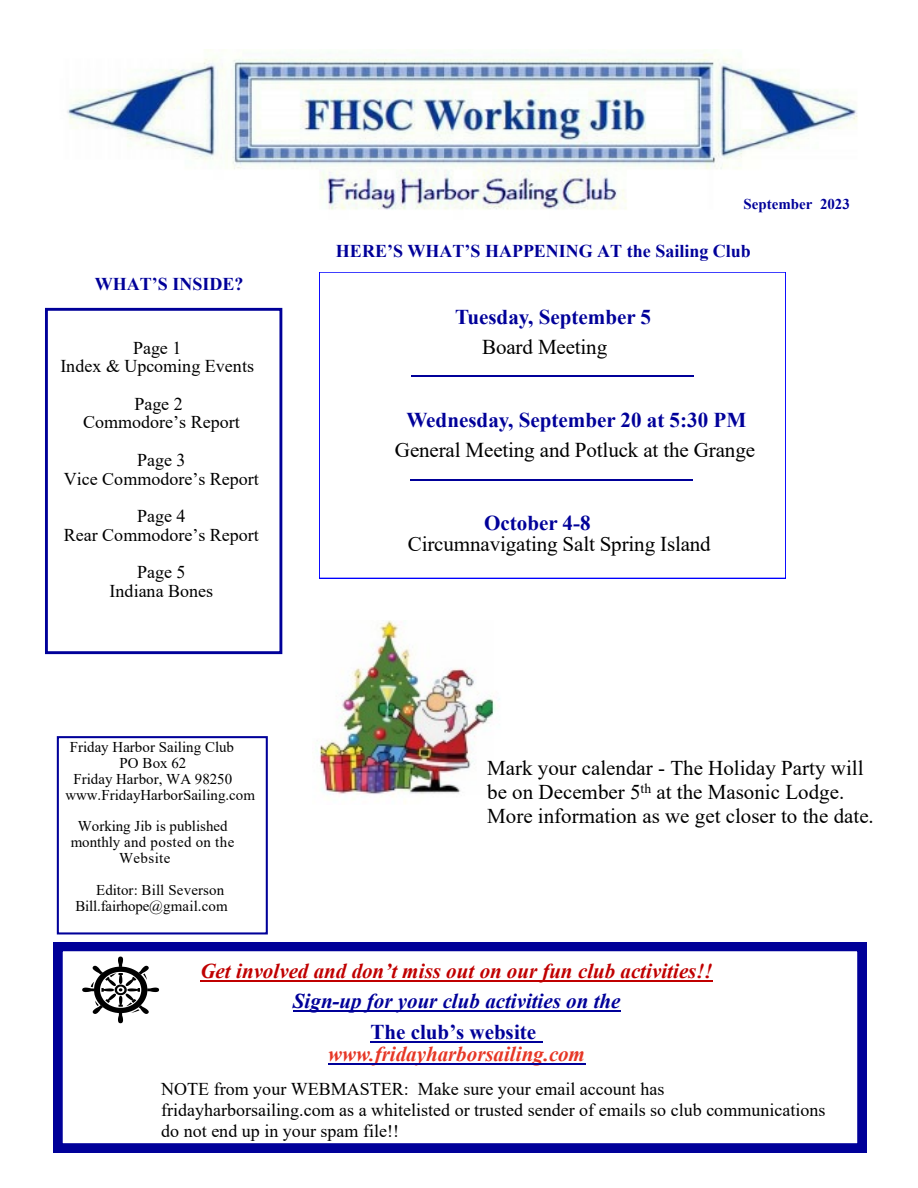
<style>
.page{position:relative;width:918px;height:1188px;background:#fff}
.page>*{position:absolute;margin:0;border:0;box-sizing:border-box;transform-origin:0 0}
.t1{font:21px/24.2px "Times New Roman";color:#000}
.t2{font:700 21px "Times New Roman";color:#009}
.t3{font:italic 700 21px "Times New Roman";color:#c00000}
.t4{font:italic 700 21px "Times New Roman";color:#009}
.t5{font:italic 700 21px "Times New Roman";color:#e63726}
.t6{font:18px/18.8px "Times New Roman";color:#000;text-align:center}
.t7{font:700 18px "Times New Roman";color:#009}
.t8{font:15px/16px "Times New Roman";color:#000;text-align:right}
.t9{font:15px "Times New Roman";letter-spacing:.025em;color:#000}
.t10{font:700 15px "Times New Roman";color:#009}
</style>
<div class="page">
<img style="left:67px;top:49px;width:791px;height:161px">
<div style="left:319px;top:272px;width:467px;height:306px;border:1px solid #00f"></div>
<svg style="left:54px;top:942px;width:812px;height:210px"></svg>
<hr style="left:201px;top:980px;width:512px;height:2px;background:#c00000">
<hr style="left:293px;top:1011px;width:328px;height:1px;background:#009">
<hr style="left:370px;top:1041px;width:173px;height:2px;background:#009">
<hr style="left:328px;top:1063px;width:257px;height:2px;background:#009">
<div style="left:57px;top:736px;width:211px;height:198px;border:2px solid #009"></div>
<div style="left:45px;top:308px;width:237px;height:346px;border:3px solid #009"></div>
<hr style="left:410px;top:479px;width:282px;height:2px;background:#009">
<hr style="left:412px;top:375px;width:282px;height:2px;background:#009">
<img style="left:319px;top:621px;width:181px;height:182px">
<p class="t10" style="left:744px;top:199px;width:108px">September 2023</p>
<p class="t7" style="left:95px;top:277px;width:150px">WHAT’S INSIDE?</p>
<p class="t6" style="left:61px;top:340px;width:195px">Page 1<br>Index &amp; Upcoming Events</p>
<p class="t6" style="left:83px;top:396px;width:158px">Page 2<br>Commodore’s Report</p>
<p class="t6" style="left:64px;top:452px;width:197px">Page 3<br>Vice Commodore’s Report</p>
<p class="t6" style="left:64px;top:508px;width:197px">Page 4<br>Rear Commodore’s Report</p>
<p class="t6" style="left:110px;top:564px;width:105px">Page 5<br>Indiana Bones</p>
<p class="t8" style="left:70px;top:740px;width:166px">Friday Harbor Sailing Club</p>
<p class="t8" style="left:120px;top:756px;width:68px">PO Box 62</p>
<p class="t8" style="left:73px;top:772px;width:160px">Friday Harbor, WA 98250</p>
<p class="t8" style="left:65px;top:788px;width:191px">www.FridayHarborSailing.com</p>
<p class="t8" style="left:78px;top:820px;width:151px">Working Jib is published</p>
<p class="t9" style="left:71px;top:837px;width:165px">monthly and posted on the</p>
<p class="t9" style="left:119px;top:853px;width:53px">Website</p>
<p class="t8" style="left:75px;top:883px;width:154px">Editor: Bill Severson<br>Bill.fairhope@gmail.com</p>
<p class="t7" style="left:336px;top:244px;width:417px">HERE’S WHAT’S HAPPENING AT the Sailing Club</p>
<p class="t2" style="left:455px;top:309px;width:197px">Tuesday, September 5</p>
<p class="t1" style="left:482px;top:337px;width:127px">Board Meeting</p>
<p class="t2" style="left:406px;top:412px;width:341px">Wednesday, September 20 at 5:30 PM</p>
<p class="t1" style="left:395px;top:440px;width:362px">General Meeting and Potluck at the Grange</p>
<p class="t2" style="left:484px;top:515px;width:108px">October 4-8</p>
<p class="t1" style="left:408px;top:534px;width:305px">Circumnavigating Salt Spring Island</p>
<p class="t1" style="left:487px;top:758px;width:388px">Mark your calendar - The Holiday Party will be on December 5<sup>th</sup> at the Masonic Lodge.<br>More information as we get closer to the date.</p>
<p class="t3" style="left:201px;top:964px;width:514px">Get involved and don’t miss out on our fun club activities!!</p>
<p class="t4" style="left:293px;top:994px;width:329px">Sign-up for your club activities on the</p>
<p class="t2" style="left:370px;top:1024px;width:167px">The club’s website</p>
<p class="t5" style="left:328px;top:1046px;width:258px">www.fridayharborsailing.com</p>
<p class="t6" style="left:161px;top:1081px;width:666px;line-height:20.7px;text-align:left">NOTE from your WEBMASTER: Make sure your email account has fridayharborsailing.com as a whitelisted or trusted sender of emails so club communications do not end up in your spam file!!</p>
</div>
